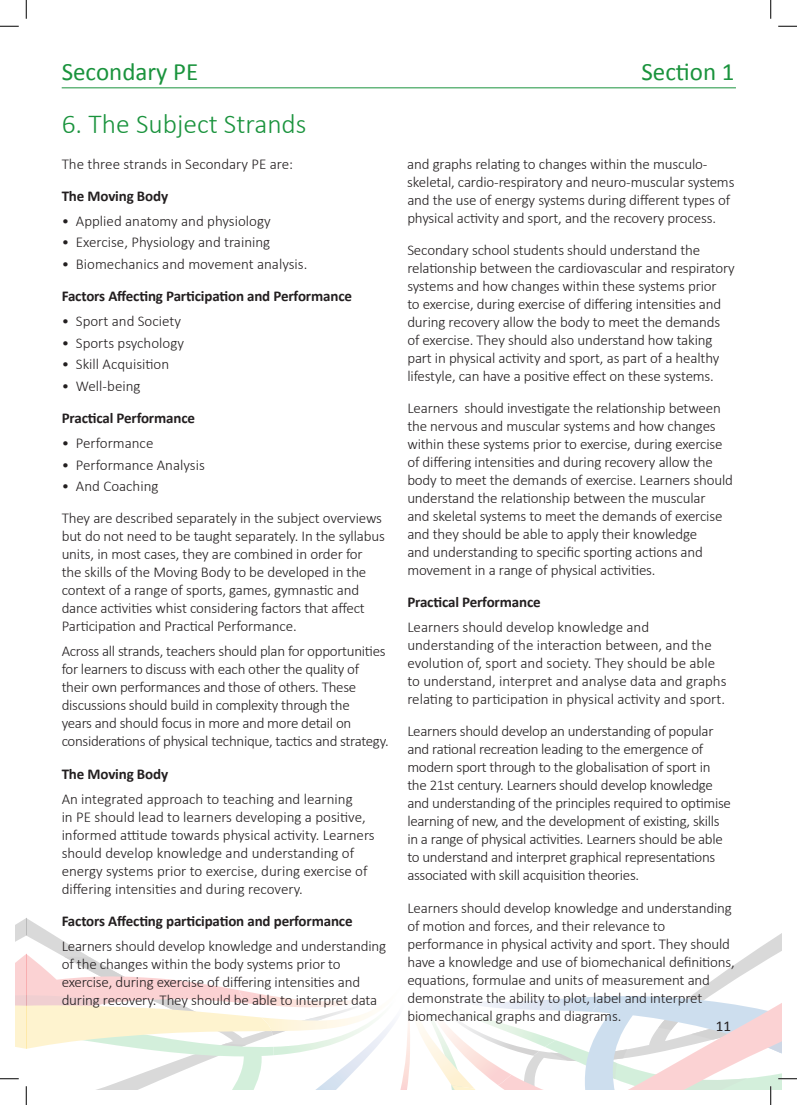
<style>
.page{position:relative;width:797px;height:1105px;background:#fff}
.page>*{position:absolute;margin:0;border:0;box-sizing:border-box;transform-origin:0 0}
.t1{font:300 27.5px "Calibri";color:#1a933d}
.t2{font:25px "Calibri";color:#1a933d}
.t3{font:300 15px/18px "Calibri";letter-spacing:-.01em;color:#231f20}
.t4{font:700 15px "Calibri";letter-spacing:-.01em;color:#231f20}
.t5{font:15px "Calibri";color:#231f20}
</style>
<div class="page">
<hr style="left:62px;top:88px;width:674px;height:1px;background:#1a933d">
<svg style="left:0;top:25px;width:19px;height:2px"></svg>
<svg style="left:778px;top:25px;width:19px;height:2px"></svg>
<svg style="left:25px;top:0;width:2px;height:19px"></svg>
<svg style="left:770px;top:0;width:1px;height:19px"></svg>
<svg style="left:0;top:918px;width:797px;height:187px"></svg>
<h2 class="t2" style="left:62px;top:55px;width:138px">Secondary PE</h2>
<h2 class="t2" style="left:641px;top:55px;width:95px">Section 1</h2>
<h1 class="t1" style="left:62px;top:107px;width:246px">6. The Subject Strands</h1>
<p class="t3" style="left:62px;top:154px;width:233px">The three strands in Secondary PE are:</p>
<p class="t4" style="left:62px;top:185px;width:108px">The Moving Body</p>
<p class="t3" style="left:62px;top:212px;width:210px">• Applied anatomy and physiology</p>
<p class="t3" style="left:62px;top:233px;width:210px">• Exercise, Physiology and training</p>
<p class="t3" style="left:62px;top:255px;width:247px">• Biomechanics and movement analysis.</p>
<p class="t4" style="left:62px;top:286px;width:292px">Factors Affecting Participation and Performance</p>
<p class="t3" style="left:62px;top:312px;width:121px">• Sport and Society</p>
<p class="t3" style="left:62px;top:334px;width:124px">• Sports psychology</p>
<p class="t3" style="left:62px;top:355px;width:109px">• Skill Acquisition</p>
<p class="t3" style="left:62px;top:377px;width:80px">• Well-being</p>
<p class="t4" style="left:62px;top:407px;width:135px">Practical Performance</p>
<p class="t3" style="left:62px;top:434px;width:93px">• Performance</p>
<p class="t3" style="left:62px;top:455px;width:145px">• Performance Analysis</p>
<p class="t3" style="left:62px;top:470px;width:322px;line-height:32.1px">• And Coaching<br>They are described separately in the subject overviews</p>
<p class="t3" style="left:62px;top:527px;width:325px">but do not need to be taught separately. In the syllabus units, in most cases, they are combined in order for the skills of the Moving Body to be developed in the context of a range of sports, games, gymnastic and dance activities whist considering factors that affect Participation and Practical Performance.</p>
<p class="t3" style="left:62px;top:642px;width:328px">Across all strands, teachers should plan for opportunities for learners to discuss with each other the quality of their own performances and those of others. These discussions should build in complexity through the<br>years and should focus in more and more detail on considerations of physical technique, tactics and strategy.</p>
<p class="t4" style="left:62px;top:763px;width:108px">The Moving Body</p>
<p class="t3" style="left:62px;top:790px;width:314px">An integrated approach to teaching and learning<br>in PE should lead to learners developing a positive, informed attitude towards physical activity. Learners should develop knowledge and understanding of energy systems prior to exercise, during exercise of differing intensities and during recovery.</p>
<p class="t4" style="left:62px;top:910px;width:292px">Factors Affecting participation and performance</p>
<p class="t3" style="left:62px;top:937px;width:326px">Learners should develop knowledge and understanding of the changes within the body systems prior to exercise, during exercise of differing intensities and during recovery. They should be able to interpret data</p>
<p class="t3" style="left:407px;top:154px;width:328px">and graphs relating to changes within the musculo&shy;skeletal, cardio-respiratory and neuro-muscular systems and the use of energy systems during different types of physical activity and sport, and the recovery process.</p>
<p class="t3" style="left:407px;top:241px;width:329px">Secondary school students should understand the relationship between the cardiovascular and respiratory systems and how changes within these systems prior<br>to exercise, during exercise of differing intensities and during recovery allow the body to meet the demands of exercise. They should also understand how taking part in physical activity and sport, as part of a healthy lifestyle, can have a positive effect on these systems.</p>
<p class="t3" style="left:407px;top:399px;width:327px">Learners should investigate the relationship between the nervous and muscular systems and how changes within these systems prior to exercise, during exercise of differing intensities and during recovery allow the body to meet the demands of exercise. Learners should understand the relationship between the muscular<br>and skeletal systems to meet the demands of exercise and they should be able to apply their knowledge<br>and understanding to specific sporting actions and movement in a range of physical activities.</p>
<p class="t4" style="left:407px;top:591px;width:135px">Practical Performance</p>
<p class="t3" style="left:407px;top:618px;width:321px">Learners should develop knowledge and understanding of the interaction between, and the evolution of, sport and society. They should be able to understand, interpret and analyse data and graphs relating to participation in physical activity and sport.</p>
<p class="t3" style="left:407px;top:722px;width:325px">Learners should develop an understanding of popular and rational recreation leading to the emergence of modern sport through to the globalisation of sport in the 21st century. Learners should develop knowledge and understanding of the principles required to optimise learning of new, and the development of existing, skills in a range of physical activities. Learners should be able to understand and interpret graphical representations associated with skill acquisition theories.</p>
<p class="t3" style="left:407px;top:898px;width:329px">Learners should develop knowledge and understanding of motion and forces, and their relevance to performance in physical activity and sport. They should have a knowledge and use of biomechanical definitions, equations, formulae and units of measurement and demonstrate the ability to plot, label and interpret biomechanical graphs and diagrams.</p>
<p class="t5" style="left:716px;top:1016px;width:17px">11</p>
</div>
